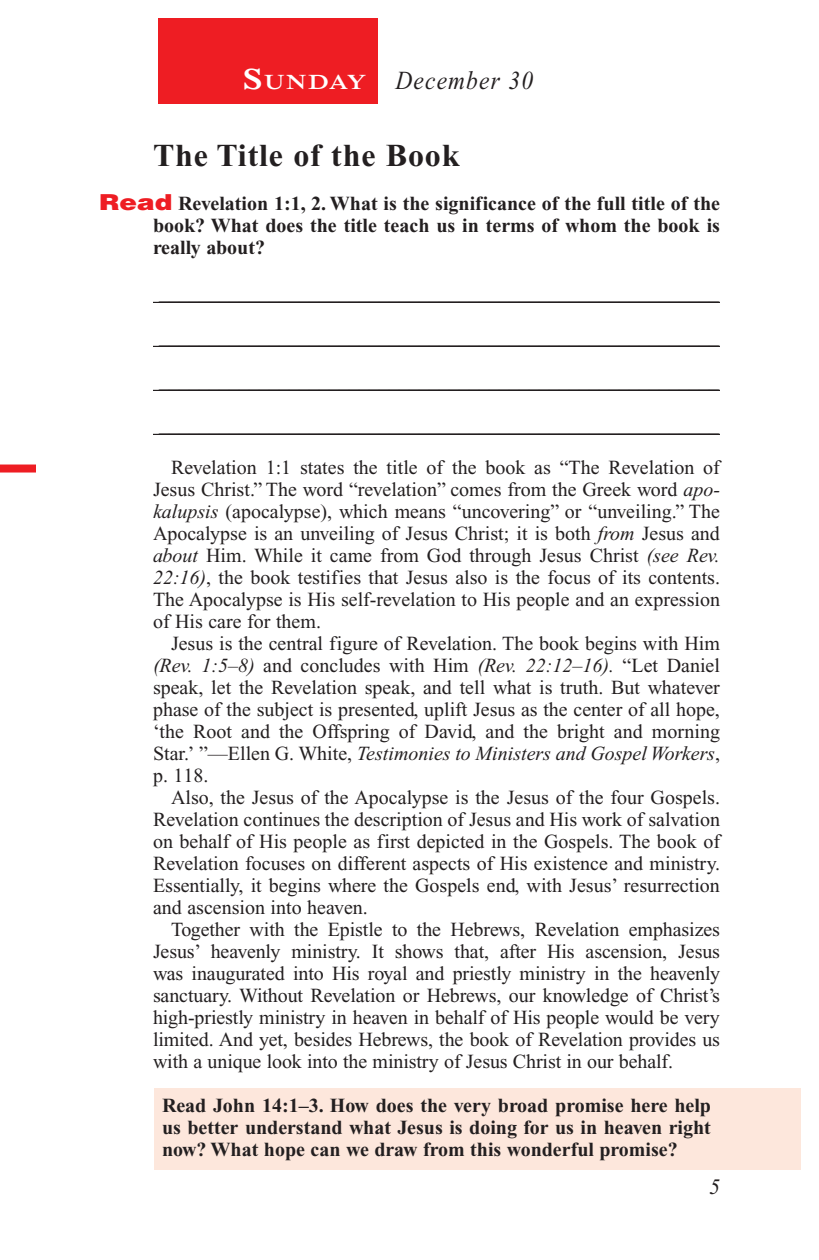
<style>
.page{position:relative;width:819px;height:1260px;background:#fff}
.page>*{position:absolute;margin:0;border:0;box-sizing:border-box;transform-origin:0 0}
.Head{font:700 32px "Times New Roman PS Std";letter-spacing:.025em;color:#231f20}
.Lesson_Dates{font:italic 26px "Times New Roman PS Std";letter-spacing:.05em;color:#231f20;scale:.9 1}
.PageNumbers{font:italic 22px "Times New Roman PS Std";color:#231f20}
.Daily_Header{font:600 21px "Times NRMT Std";letter-spacing:.045em;color:#fff;scale:1.1 1}
.Body{font:20px/22px "Times New Roman PS Std";color:#231f20;text-align:justify}
.Blank_Lines{font:20px "Times New Roman PS Std";color:#231f20}
.x-screened_box-text{font:700 20px/22px "Times New Roman PS Std";color:#231f20;text-align:justify}
.Question_NO_SB{font:700 20px/22px "Times New Roman PS Std";color:#231f20;text-align:justify}
.s1{font-size:30px}
.s2{font-family:"Helvetica LT Std";font-weight:900;font-size:22px;color:#ee1d23}
.s3{font-style:italic}
</style>
<div class="page">
<div style="left:158px;top:18px;width:220px;height:86px;background:#ee1d23"></div>
<div style="left:0;top:465px;width:36px;height:8px;background:#ee1d23"></div>
<div style="left:155px;top:1088px;width:646px;height:81px;background:#fde7dc"></div>
<hr style="left:153px;top:302px;width:567px;height:1px;background:#231f20">
<hr style="left:153px;top:346px;width:567px;height:1px;background:#231f20">
<hr style="left:153px;top:390px;width:567px;height:1px;background:#231f20">
<hr style="left:153px;top:434px;width:567px;height:1px;background:#231f20">
<p class="Daily_Header" style="left:243px;top:70px;width:114px"><span class="s1">S</span>UNDAY</p>
<p class="Lesson_Dates" style="left:396px;top:66px;width:154px">December 30</p>
<p class="Head" style="left:153px;top:138px;width:308px">The Title of the Book</p>
<p class="Question_NO_SB" style="left:153px;top:193px;width:569px;text-indent:-54px"><span class="s2">Read</span> Revelation 1:1, 2. What is the significance of the full title of the book? What does the title teach us in terms of whom the book is really about?</p>
<p class="Blank_Lines" style="left:159px;top:283px;width:561px">________________________________________________________</p>
<p class="Blank_Lines" style="left:159px;top:327px;width:561px">________________________________________________________</p>
<p class="Blank_Lines" style="left:159px;top:371px;width:561px">________________________________________________________</p>
<p class="Blank_Lines" style="left:159px;top:415px;width:561px">________________________________________________________</p>
<p class="Body" style="left:153px;top:457px;width:569px;text-indent:18px">Revelation 1:1 states the title of the book as “The Revelation of Jesus Christ.” The word “revelation” comes from the Greek word <span class="s3">apo&shy;kalupsis</span> (apocalypse), which means “uncovering” or “unveiling.” The Apocalypse is an unveiling of Jesus Christ; it is both <span class="s3">from</span> Jesus and <span class="s3">about</span> Him. While it came from God through Jesus Christ <span class="s3">(see Rev.<br>22:16)</span>, the book testifies that Jesus also is the focus of its contents.<br>The Apocalypse is His self-revelation to His people and an expression of His care for them.</p>
<p class="Body" style="left:153px;top:633px;width:569px;text-indent:18px">Jesus is the central figure of Revelation. The book begins with Him <span class="s3">(Rev. 1:5–8)</span> and concludes with Him <span class="s3">(Rev. 22:12–16).</span> “Let Daniel speak, let the Revelation speak, and tell what is truth. But whatever phase of the subject is presented, uplift Jesus as the center of all hope, ‘the Root and the Offspring of David, and the bright and morning Star.’ ”—Ellen G. White, <span class="s3">Testimonies to Ministers and Gospel Workers</span>, p. 118.</p>
<p class="Body" style="left:153px;top:787px;width:569px;text-indent:18px">Also, the Jesus of the Apocalypse is the Jesus of the four Gospels.<br>Revelation continues the description of Jesus and His work of salvation on behalf of His people as first depicted in the Gospels. The book of Revelation focuses on different aspects of His existence and ministry.<br>Essentially, it begins where the Gospels end, with Jesus’ resurrection and ascension into heaven.</p>
<p class="Body" style="left:153px;top:919px;width:569px;text-indent:18px">Together with the Epistle to the Hebrews, Revelation emphasizes Jesus’ heavenly ministry. It shows that, after His ascension, Jesus was inaugurated into His royal and priestly ministry in the heavenly sanctuary. Without Revelation or Hebrews, our knowledge of Christ’s high-priestly ministry in heaven in behalf of His people would be very limited. And yet, besides Hebrews, the book of Revelation provides us with a unique look into the ministry of Jesus Christ in our behalf.</p>
<p class="x-screened_box-text" style="left:162px;top:1095px;width:551px">Read John 14:1–3. How does the very broad promise here help us better understand what Jesus is doing for us in heaven right now? What hope can we draw from this wonderful promise?</p>
<p class="PageNumbers" style="left:709px;top:1175px;width:12px">5</p>
</div>
